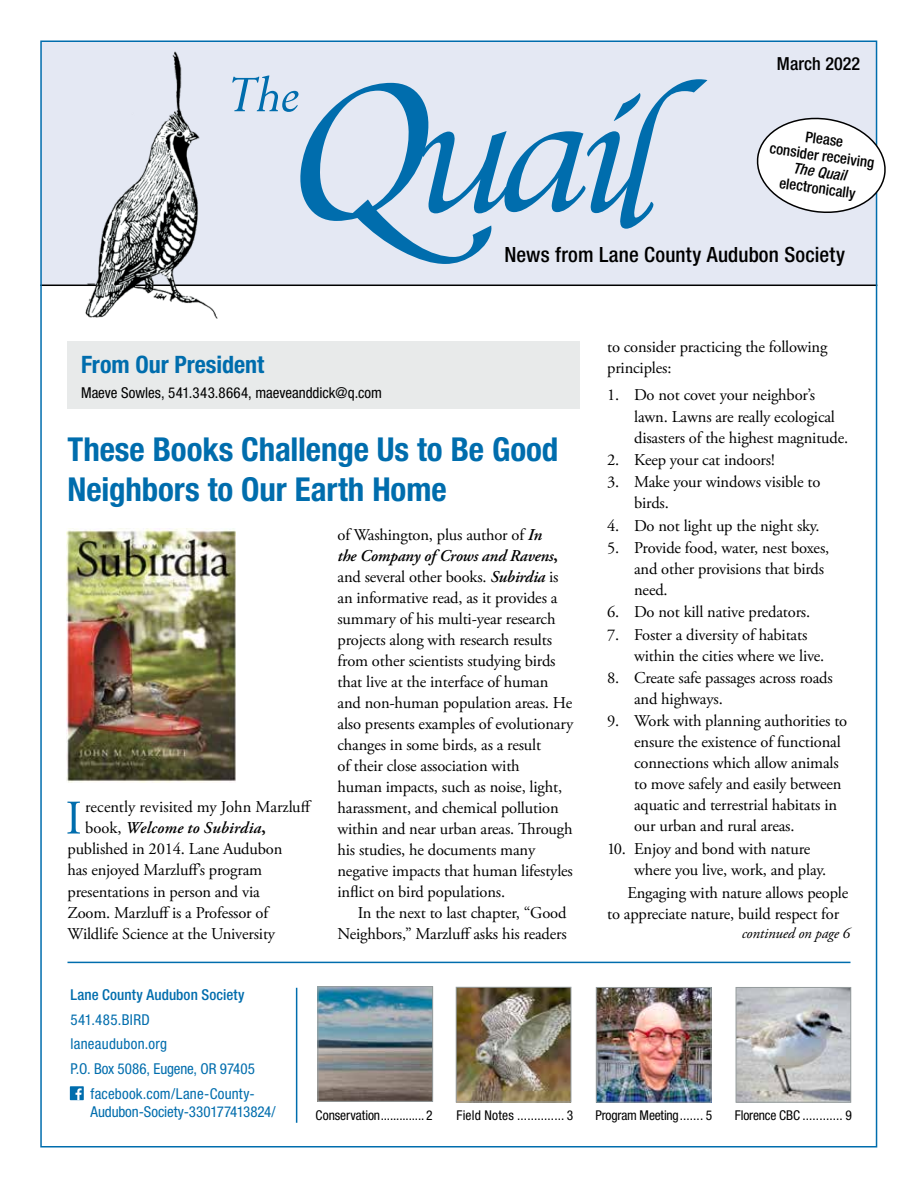
<style>
.page{position:relative;width:918px;height:1188px;background:#fff}
.page>*{position:absolute;margin:0;border:0;box-sizing:border-box;transform-origin:0 0}
.t1{font:700 condensed 33px/39.6px "Helvetica Neue LT Std";letter-spacing:-.005em;color:#006dad}
.t2{font:700 condensed 24px "Helvetica Neue LT Std";color:#006dad}
.t3{font:500 condensed 21px "Helvetica Neue LT Std";letter-spacing:.01em;color:#000}
.t4{font:500 condensed 18px "Helvetica Neue LT Std";letter-spacing:.005em;color:#000}
.t5{font:16.5px/21px "Adobe Garamond Pro";letter-spacing:-.01em;color:#000}
.t6{font:italic 600 16.5px "Adobe Garamond Pro";letter-spacing:.01em;color:#000}
.t7{font:condensed 15px "Helvetica Neue LT Std";letter-spacing:.01em;color:#006dad}
.t8{font:condensed 15px "Helvetica Neue LT Std";color:#000}
.t9{font:500 condensed 15px/16.5px "Helvetica Neue LT Std";color:#000;text-align:center}
.t10{font:condensed 15px "Helvetica Neue LT Std";letter-spacing:-.01em;color:#006dad}
.t11{font:500 condensed 15px "Helvetica Neue LT Std";letter-spacing:.005em;color:#006dad}
.t12{font:italic 15px "Adobe Garamond Pro";letter-spacing:-.01em;color:#000}
.t13{font:italic 500 condensed 15px "Helvetica Neue LT Std";color:#000}
.t14{font:condensed 13.5px "Helvetica Neue LT Std";letter-spacing:-.005em;color:#000}
.t15{font:condensed 13.5px "Helvetica Neue LT Std";letter-spacing:.015em;color:#000}
.s1{font-weight:400;font-style:normal}
.s2{font-weight:700;font-style:normal}
.s3{font-weight:600;font-style:italic}
.s4{font-weight:700}
</style>
<div class="page">
<div style="left:68px;top:341px;width:512px;height:68px;background:#e8eaea"></div>
<div style="left:41px;top:41px;width:835px;height:244px;background:#e4e8f3"></div>
<div style="left:70px;top:1086px;width:14px;height:14px;background:#006dad"></div>
<svg style="left:75px;top:1088px;width:7px;height:12px"></svg>
<hr style="left:68px;top:962px;width:782px;height:1px;background:#006dad">
<hr style="left:296px;top:988px;width:1px;height:135px;background:#006dad">
<hr style="left:40px;top:285px;width:837px;height:1px;background:#000">
<img style="left:79px;top:51px;width:139px;height:268px">
<svg style="left:232px;top:76px;width:475px;height:188px"></svg>
<svg style="left:756px;top:113px;width:130px;height:103px"></svg>
<img style="left:738px;top:989px;width:111px;height:112px">
<div style="left:736px;top:987px;width:115px;height:116px;border:1px solid #959c9d"></div>
<img style="left:598px;top:989px;width:111px;height:112px">
<div style="left:596px;top:987px;width:115px;height:116px;border:1px solid #959c9d"></div>
<img style="left:458px;top:989px;width:111px;height:111px">
<div style="left:456px;top:987px;width:115px;height:115px;border:1px solid #959c9d"></div>
<img style="left:320px;top:988px;width:111px;height:112px">
<div style="left:318px;top:986px;width:115px;height:116px;border:1px solid #959c9d"></div>
<img style="left:67px;top:529px;width:169px;height:254px">
<svg style="left:67px;top:802px;width:13px;height:32px"></svg>
<p class="t4" style="left:777px;top:53px;width:85px">March 2022</p>
<p class="t9" style="left:773px;top:123px;width:107px;rotate:8deg">Please<br>consider receiving</p>
<p class="t13" style="left:794px;top:159px;width:55px;rotate:8deg">The Quail</p>
<p class="t9" style="left:781px;top:174px;width:78px;rotate:8deg">electronically</p>
<p class="t3" style="left:504px;top:242px;width:342px">News from Lane County Audubon Society</p>
<h2 class="t2" style="left:81px;top:350px;width:185px">From Our President</h2>
<p class="t8" style="left:81px;top:384px;width:303px">Maeve Sowles, 541.343.8664, maeveanddick@q.com</p>
<h1 class="t1" style="left:68px;top:429px;width:492px">These Books Challenge Us to Be Good<br>Neighbors to Our Earth Home</h1>
<p class="t5" style="left:85px;top:797px;width:228px">recently revisited my John Marzluff</p>
<p class="t6" style="left:85px;top:819px;width:182px"><span class="s1">book,</span> Welcome to Subirdia<span class="s2">,</span></p>
<p class="t5" style="left:67px;top:839px;width:216px">published in 2014. Lane Audubon</p>
<p class="t5" style="left:67px;top:860px;width:196px">has enjoyed Marzluff’s program</p>
<p class="t5" style="left:67px;top:881px;width:194px">presentations in person and via</p>
<p class="t5" style="left:67px;top:902px;width:202px">Zoom. Marzluff is a Professor of</p>
<p class="t5" style="left:67px;top:923px;width:209px">Wildlife Science at the University</p>
<p class="t5" style="left:338px;top:524px;width:237px">of Washington, plus author of <span class="s3">In<br>the Company of Crows and Ravens</span><span class="s4">, </span>and several other books. <span class="s3">Subirdia</span> is an informative read, as it provides a summary of his multi-year research projects along with research results from other scientists studying birds that live at the interface of human and non-human population areas. He also presents examples of evolutionary changes in some birds, as a result<br>of their close association with<br>human impacts, such as noise, light, harassment, and chemical pollution within and near urban areas. Through his studies, he documents many negative impacts that human lifestyles inflict on bird populations.</p>
<p class="t5" style="left:338px;top:903px;width:231px;text-align:right">In the next to last chapter, “Good<br>Neighbors,” Marzluff asks his readers</p>
<p class="t11" style="left:70px;top:986px;width:176px">Lane County Audubon Society</p>
<p class="t7" style="left:70px;top:1011px;width:81px">541.485.BIRD</p>
<p class="t7" style="left:70px;top:1036px;width:98px">laneaudubon.org</p>
<p class="t7" style="left:70px;top:1060px;width:186px">P.O. Box 5086, Eugene, OR 97405</p>
<p class="t7" style="left:91px;top:1085px;width:166px">facebook.com/Lane-County-</p>
<p class="t10" style="left:91px;top:1103px;width:187px">Audubon-Society-330177413824/</p>
<p class="t14" style="left:316px;top:1107px;width:119px">Conservation.............. 2</p>
<p class="t15" style="left:456px;top:1107px;width:119px">Field Notes .............. 3</p>
<p class="t5" style="left:607px;top:337px;width:222px">to consider practicing the following principles:</p>
<p class="t5" style="left:634px;top:385px;width:216px;text-indent:-27px">1. Do not covet your neighbor’s lawn. Lawns are really ecological disasters of the highest magnitude.</p>
<p class="t5" style="left:607px;top:450px;width:169px">2. Keep your cat indoors!</p>
<p class="t5" style="left:634px;top:472px;width:188px;text-indent:-27px">3. Make your windows visible to birds.</p>
<p class="t5" style="left:607px;top:515px;width:214px">4. Do not light up the night sky.</p>
<p class="t5" style="left:634px;top:538px;width:197px;text-indent:-27px">5. Provide food, water, nest boxes, and other provisions that birds need.</p>
<p class="t5" style="left:607px;top:602px;width:205px">6. Do not kill native predators.</p>
<p class="t5" style="left:634px;top:625px;width:192px;text-indent:-27px">7. Foster a diversity of habitats within the cities where we live.</p>
<p class="t5" style="left:634px;top:668px;width:200px;text-indent:-27px">8. Create safe passages across roads and highways.</p>
<p class="t5" style="left:634px;top:711px;width:215px;text-indent:-27px">9. Work with planning authorities to ensure the existence of functional connections which allow animals to move safely and easily between aquatic and terrestrial habitats in our urban and rural areas.</p>
<p class="t5" style="left:634px;top:839px;width:194px;text-indent:-27px">10. Enjoy and bond with nature where you live, work, and play.</p>
<p class="t5" style="left:607px;top:883px;width:243px;text-indent:20px">Engaging with nature allows people to appreciate nature, build respect for</p>
<p class="t12" style="left:742px;top:925px;width:110px">continued on page 6</p>
<p class="t14" style="left:595px;top:1107px;width:119px">Program Meeting....... 5</p>
<p class="t14" style="left:735px;top:1107px;width:119px">Florence CBC ............ 9</p>
</div>
